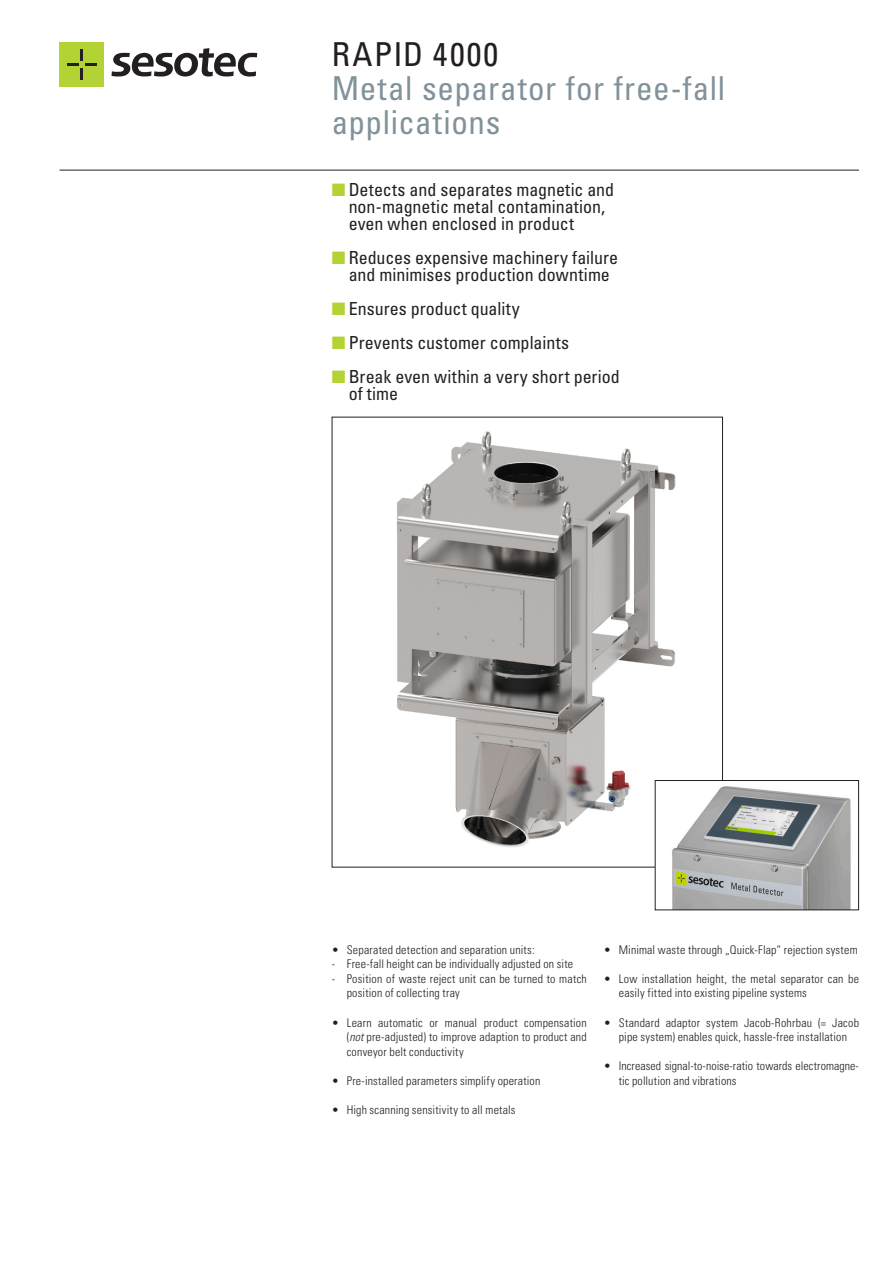
<style>
.page{position:relative;width:893px;height:1263px;background:#fff}
.page>*{position:absolute;margin:0;border:0;box-sizing:border-box;transform-origin:0 0}
.t1{font:condensed 33px/33.9px "Univers LT";letter-spacing:.02em;color:#81929b}
.t2{font:condensed 33px "Univers LT";letter-spacing:.065em;color:#231f20}
.t3{font:condensed 18px/17px "Univers LT";color:#231f20}
.t4{font:300 condensed 12px/14.5px "Univers LT";letter-spacing:.015em;color:#231f20}
.s1{color:#b3d234}
.s2{font-style:italic}
</style>
<div class="page">
<hr style="left:60px;top:170px;width:799px;height:1px;background:#231f20">
<div style="left:60px;top:43px;width:44px;height:44px;background:#b3d234"></div>
<svg style="left:67px;top:50px;width:30px;height:29px"></svg>
<svg style="left:111px;top:48px;width:146px;height:29px"></svg>
<img style="left:396px;top:431px;width:280px;height:418px">
<img style="left:657px;top:782px;width:194px;height:126px">
<div style="left:655px;top:780px;width:204px;height:130px;border:1px solid #231f20"></div>
<h1 class="t2" style="left:332px;top:34px;width:168px">RAPID 4000</h1>
<h1 class="t1" style="left:332px;top:71px;width:395px">Metal separator for free-fall applications</h1>
<h2 class="t3" style="left:349px;top:180px;width:267px;text-indent:-17px"><span class="s1">■</span> Detects and separates magnetic and non-magnetic metal contamination, even when enclosed in product</h2>
<h2 class="t3" style="left:332px;top:249px;width:288px;text-align:center"><span class="s1">■</span> Reduces expensive machinery failure and minimises production downtime</h2>
<h2 class="t3" style="left:332px;top:300px;width:190px"><span class="s1">■</span> Ensures product quality</h2>
<h2 class="t3" style="left:332px;top:334px;width:239px"><span class="s1">■</span> Prevents customer complaints</h2>
<h2 class="t3" style="left:349px;top:368px;width:273px;text-indent:-17px"><span class="s1">■</span> Break even within a very short period of time</h2>
<p class="t4" style="left:332px;top:942px;width:204px">• Separated detection and separation units:</p>
<p class="t4" style="left:332px;top:957px;width:243px">- Free-fall height can be individually adjusted on site</p>
<p class="t4" style="left:347px;top:971px;width:242px;text-indent:-15px">- Position of waste reject unit can be turned to match position of collecting tray</p>
<p class="t4" style="left:347px;top:1015px;width:242px;text-align:justify;text-indent:-15px">• Learn automatic or manual product compensation (<span class="s2">not</span> pre-adjusted) to improve adaption to product and conveyor belt conductivity</p>
<p class="t4" style="left:332px;top:1073px;width:210px">• Pre-installed parameters simplify operation</p>
<p class="t4" style="left:332px;top:1103px;width:185px">• High scanning sensitivity to all metals</p>
<p class="t4" style="left:604px;top:942px;width:255px">• Minimal waste through „Quick-Flap“ rejection system</p>
<p class="t4" style="left:619px;top:971px;width:242px;text-indent:-15px">• Low installation height, the metal separator can be easily fitted into existing pipeline systems</p>
<p class="t4" style="left:604px;top:1015px;width:257px;text-align:center">• Standard adaptor system Jacob-Rohrbau (= Jacob pipe system) enables quick, hassle-free installation</p>
<p class="t4" style="left:619px;top:1059px;width:242px;text-indent:-15px">• Increased signal-to-noise-ratio towards electromagne&shy;tic pollution and vibrations</p>
</div>
